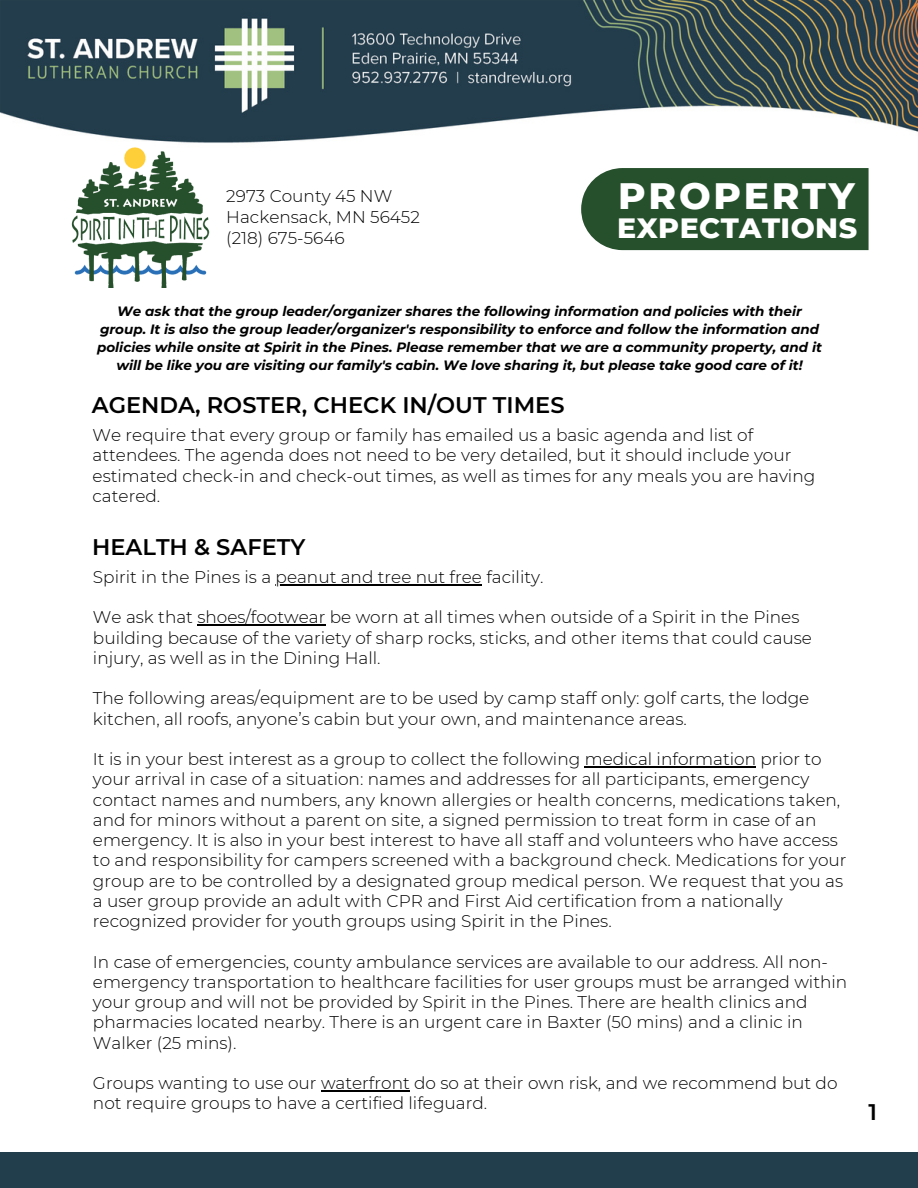
<style>
.page{position:relative;width:918px;height:1188px;background:#fff}
.page>*{position:absolute;margin:0;border:0;box-sizing:border-box;transform-origin:0 0}
.t1{font:800 37.5px "Montserrat";letter-spacing:.075em;color:#fff}
.t2{font:800 28.5px "Montserrat";letter-spacing:.015em;color:#fff}
.t3{font:600 22.5px "Montserrat";color:#000}
.t4{font:300 16.95px/20.2px "Montserrat";color:#000}
.t5{font:italic 700 13.5px/18px "Montserrat";color:#000;text-align:center}
</style>
<div class="page">
<div style="left:0;top:1153px;width:918px;height:35px;background:#223d4b"></div>
<img style="left:0;top:0;width:918px;height:143px">
<img style="left:57px;top:140px;width:167px;height:148px">
<hr style="left:276px;top:584px;width:206px;height:1px;background:#000">
<hr style="left:197px;top:625px;width:128px;height:1px;background:#000">
<hr style="left:585px;top:766px;width:171px;height:1px;background:#000">
<hr style="left:321px;top:1090px;width:89px;height:1px;background:#000">
<div style="left:581px;top:168px;width:288px;height:82px;background:#26502c"></div>
<p class="t4" style="left:226px;top:186px;width:167px">2973 County 45 NW</p>
<p class="t4" style="left:226px;top:207px;width:195px">Hackensack, MN 56452</p>
<p class="t4" style="left:226px;top:228px;width:120px">(218) 675-5646</p>
<p class="t1" style="left:618px;top:172px;width:238px">PROPERTY</p>
<p class="t2" style="left:617px;top:210px;width:241px">EXPECTATIONS</p>
<p class="t5" style="left:97px;top:303px;width:726px">We ask that the group leader/organizer shares the following information and policies with their group. It is also the group leader/organizer's responsibility to enforce and follow the information and policies while onsite at Spirit in the Pines. Please remember that we are a community property, and it will be like you are visiting our family's cabin. We love sharing it, but please take good care of it!</p>
<p class="t3" style="left:92px;top:391px;width:474px">AGENDA, ROSTER, CHECK IN/OUT TIMES</p>
<p class="t4" style="left:93px;top:425px;width:724px">We require that every group or family has emailed us a basic agenda and list of attendees. The agenda does not need to be very detailed, but it should include your estimated check-in and check-out times, as well as times for any meals you are having catered.</p>
<p class="t3" style="left:92px;top:533px;width:215px">HEALTH &amp; SAFETY</p>
<p class="t4" style="left:93px;top:567px;width:452px">Spirit in the Pines is a peanut and tree nut free facility.</p>
<p class="t4" style="left:93px;top:607px;width:721px">We ask that shoes/footwear be worn at all times when outside of a Spirit in the Pines building because of the variety of sharp rocks, sticks, and other items that could cause injury, as well as in the Dining Hall.</p>
<p class="t4" style="left:93px;top:688px;width:718px">The following areas/equipment are to be used by camp staff only: golf carts, the lodge kitchen, all roofs, anyone’s cabin but your own, and maintenance areas.</p>
<p class="t4" style="left:93px;top:749px;width:755px">It is in your best interest as a group to collect the following medical information prior to your arrival in case of a situation: names and addresses for all participants, emergency contact names and numbers, any known allergies or health concerns, medications taken, and for minors without a parent on site, a signed permission to treat form in case of an emergency. It is also in your best interest to have all staff and volunteers who have access to and responsibility for campers screened with a background check. Medications for your group are to be controlled by a designated group medical person. We request that you as a user group provide an adult with CPR and First Aid certification from a nationally recognized provider for youth groups using Spirit in the Pines.</p>
<p class="t4" style="left:93px;top:951px;width:756px">In case of emergencies, county ambulance services are available to our address. All non&shy;emergency transportation to healthcare facilities for user groups must be arranged within your group and will not be provided by Spirit in the Pines. There are health clinics and pharmacies located nearby. There is an urgent care in Baxter (50 mins) and a clinic in Walker (25 mins).</p>
<p class="t4" style="left:93px;top:1073px;width:746px">Groups wanting to use our waterfront do so at their own risk, and we recommend but do not require groups to have a certified lifeguard.</p>
<p class="t3" style="left:869px;top:1098px;width:10px">1</p>
</div>
